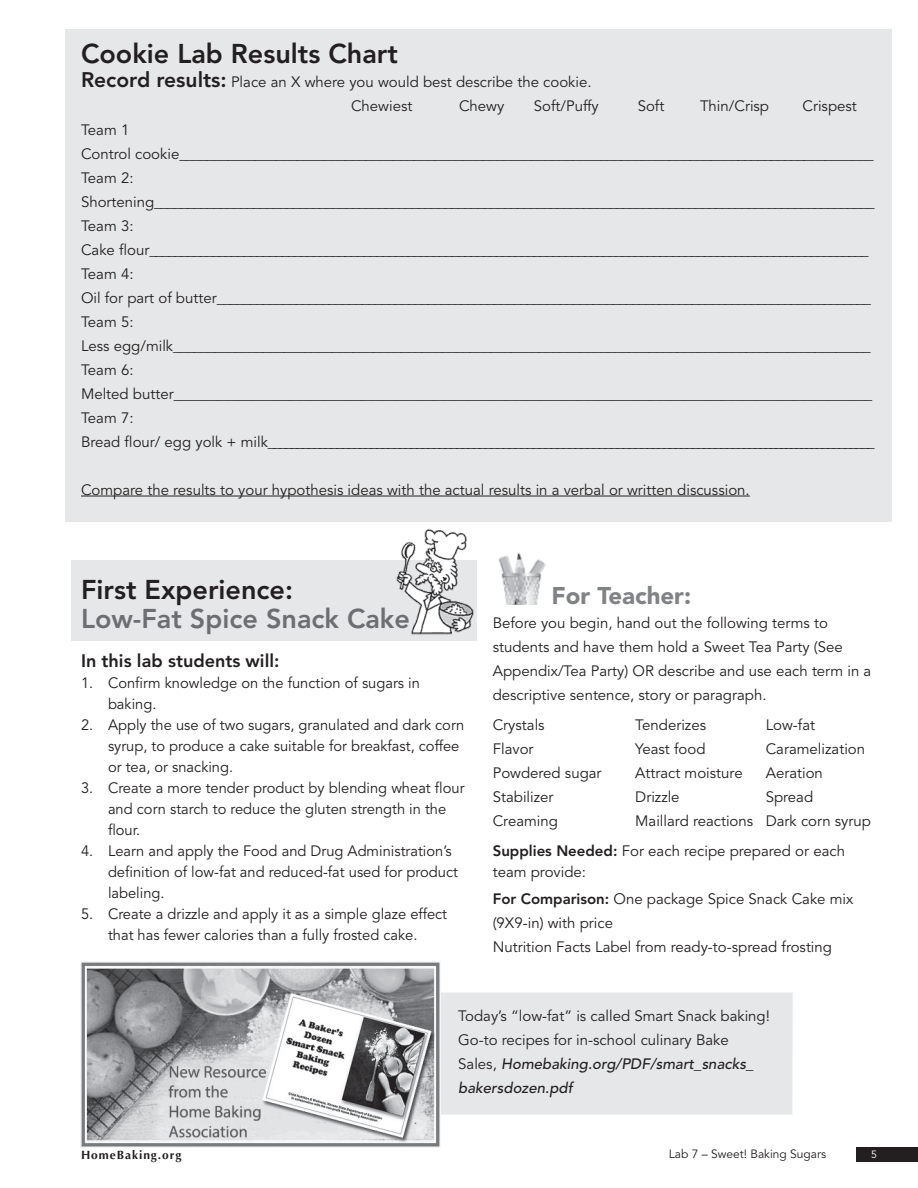
<style>
.page{position:relative;width:918px;height:1188px;background:#fff}
.page>*{position:absolute;margin:0;border:0;box-sizing:border-box;transform-origin:0 0}
.t1{font:800 27px "Avenir";color:#231f20}
.t2{font:800 27px "Avenir";color:#6d6e71}
.t3{font:900 24px "Avenir";color:#808285}
.t4{font:800 18px "Avenir";color:#231f20}
.t5{font:15px/24px "Avenir";color:#231f20}
.t6{font:12px "Avenir";color:#231f20}
.t7{font:700 12px "Optima";letter-spacing:.08em;color:#231f20}
.t8{font:10.5px "Avenir";color:#fff}
.s1{font-weight:800;font-size:21px}
.s2{font-weight:800}
.s3{font-weight:500;font-style:italic}
</style>
<div class="page">
<div style="left:856px;top:1148px;width:62px;height:14px;background:#231f20"></div>
<div style="left:413px;top:993px;width:380px;height:122px;background:#e6e7e8"></div>
<div style="left:71px;top:560px;width:406px;height:80px;background:#e6e7e8"></div>
<div style="left:66px;top:29px;width:826px;height:493px;background:#e6e7e8"></div>
<hr style="left:81px;top:496px;width:669px;height:1px;background:#231f20">
<img style="left:498px;top:553px;width:48px;height:51px">
<img style="left:396px;top:528px;width:78px;height:107px">
<img style="left:81px;top:961px;width:360px;height:187px">
<h1 class="t1" style="left:81px;top:37px;width:318px">Cookie Lab Results Chart</h1>
<p class="t5" style="left:351px;top:70px;width:242px;text-indent:-270px"><span class="s1">Record results:</span> Place an X where you would best describe the cookie.<br>Chewiest</p>
<p class="t5" style="left:459px;top:94px;width:47px">Chewy</p>
<p class="t5" style="left:534px;top:94px;width:66px">Soft/Puffy</p>
<p class="t5" style="left:638px;top:94px;width:28px">Soft</p>
<p class="t5" style="left:700px;top:94px;width:71px">Thin/Crisp</p>
<p class="t5" style="left:803px;top:94px;width:56px">Crispest</p>
<p class="t5" style="left:81px;top:118px;width:795px">Team 1<br>Control cookie_____________________________________________________________________________________________________ Team 2:<br>Shortening_____________________________________________________________________________________________________________ Team 3:<br>Cake flour__________________________________________________________________________________________________________________ Team 4:<br>Oil for part of butter___________________________________________________________________________________________________ Team 5:<br>Less egg/milk_____________________________________________________________________________________________________ Team 6:<br>Melted butter_________________________________________________________________________________________________ Team 7:<br>Bread flour/ egg yolk + milk__________________________________________________________________________________________________________</p>
<p class="t5" style="left:81px;top:478px;width:670px">Compare the results to your hypothesis ideas with the actual results in a verbal or written discussion.</p>
<h1 class="t1" style="left:81px;top:574px;width:214px">First Experience:</h1>
<h1 class="t2" style="left:81px;top:602px;width:330px">Low-Fat Spice Snack Cake</h1>
<p class="t4" style="left:81px;top:650px;width:200px">In this lab students will:</p>
<p class="t5" style="left:108px;top:673px;width:313px;line-height:21px;text-indent:-27px">1. Confirm knowledge on the function of sugars in baking.</p>
<p class="t5" style="left:108px;top:715px;width:358px;line-height:21px;text-indent:-27px">2. Apply the use of two sugars, granulated and dark corn syrup, to produce a cake suitable for breakfast, coffee or tea, or snacking.</p>
<p class="t5" style="left:108px;top:778px;width:358px;line-height:21px;text-indent:-27px">3. Create a more tender product by blending wheat flour and corn starch to reduce the gluten strength in the flour.</p>
<p class="t5" style="left:108px;top:841px;width:352px;line-height:21px;text-indent:-27px">4. Learn and apply the Food and Drug Administration’s definition of low-fat and reduced-fat used for product labeling.</p>
<p class="t5" style="left:81px;top:904px;width:368px;line-height:21px;text-align:center">5. Create a drizzle and apply it as a simple glaze effect that has fewer calories than a fully frosted cake.</p>
<h2 class="t3" style="left:552px;top:582px;width:141px">For Teacher:</h2>
<p class="t5" style="left:493px;top:612px;width:380px">Before you begin, hand out the following terms to students and have them hold a Sweet Tea Party (See Appendix/Tea Party) OR describe and use each term in a descriptive sentence, story or paragraph.</p>
<p class="t5" style="left:493px;top:714px;width:53px">Crystals</p>
<p class="t5" style="left:635px;top:714px;width:72px">Tenderizes</p>
<p class="t5" style="left:766px;top:714px;width:51px">Low-fat</p>
<p class="t5" style="left:493px;top:738px;width:42px">Flavor</p>
<p class="t5" style="left:635px;top:738px;width:72px">Yeast food</p>
<p class="t5" style="left:766px;top:738px;width:101px">Caramelization</p>
<p class="t5" style="left:493px;top:762px;width:110px">Powdered sugar</p>
<p class="t5" style="left:635px;top:762px;width:109px">Attract moisture</p>
<p class="t5" style="left:766px;top:762px;width:59px">Aeration</p>
<p class="t5" style="left:493px;top:786px;width:62px">Stabilizer</p>
<p class="t5" style="left:635px;top:786px;width:46px">Drizzle</p>
<p class="t5" style="left:766px;top:786px;width:49px">Spread</p>
<p class="t5" style="left:493px;top:810px;width:67px">Creaming</p>
<p class="t5" style="left:493px;top:807px;width:380px;line-height:30px;text-indent:142px">Maillard reactions Dark corn syrup<br><span class="s2">Supplies Needed:</span> For each recipe prepared or each</p>
<p class="t5" style="left:493px;top:859px;width:362px;line-height:27px">team provide:<br><span class="s2">For Comparison:</span> One package Spice Snack Cake mix</p>
<p class="t5" style="left:493px;top:912px;width:341px">(9X9-in) with price<br>Nutrition Facts Label from ready-to-spread frosting</p>
<p class="t5" style="left:458px;top:1004px;width:313px">Today’s “low-fat” is called Smart Snack baking!<br>Go-to recipes for in-school culinary Bake Sales, <span class="s3">Homebaking.org/PDF/smart_snacks_ bakersdozen.pdf</span></p>
<p class="t7" style="left:81px;top:1148px;width:102px">HomeBaking.org</p>
<p class="t6" style="left:669px;top:1147px;width:159px">Lab 7 – Sweet! Baking Sugars</p>
<p class="t8" style="left:871px;top:1149px;width:7px">5</p>
</div>
